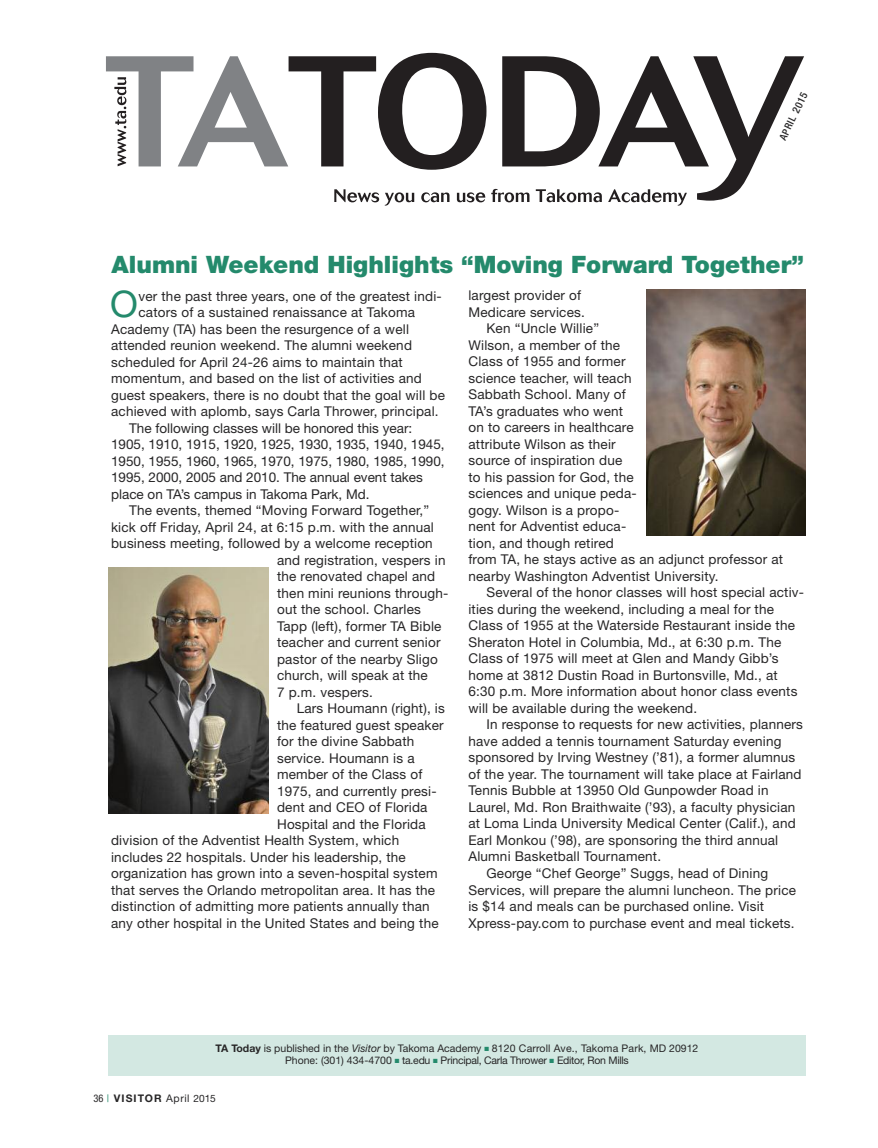
<style>
.page{position:relative;width:878px;height:1148px;background:#fff}
.page>*{position:absolute;margin:0;border:0;box-sizing:border-box;transform-origin:0 0}
.t1{font:36.6px "Helvetica Neue";color:#248a6c}
.t2{font:900 24px "Helvetica Neue";color:#248a6c}
.t3{font:13.5px "Helvetica Neue";letter-spacing:.015em;color:#272627}
.t4{font:10.5px/12px "Helvetica Neue";color:#272627;text-align:center}
.t5{font:700 10.5px "Helvetica Neue";letter-spacing:.1em;color:#272627}
.t6{font:500 condensed 10.05px "Helvetica Neue";color:#272627}
.s1{font-size:10.5px}
.s2{font-weight:700}
.s3{font-style:italic}
.s4{color:#248a6c}
.s5{font-weight:400;font-stretch:condensed}
.s6{font-weight:400;font-stretch:condensed;color:#248a6c}
.s7{font-weight:400}
.s8{font-weight:400;font-size:10.2px}
</style>
<div class="page">
<div style="left:108px;top:1035px;width:697px;height:40px;background:#d3e8e2"></div>
<img style="left:108px;top:567px;width:160px;height:246px">
<img style="left:646px;top:290px;width:160px;height:245px">
<svg style="left:106px;top:53px;width:698px;height:153px"></svg>
<p class="t6" style="left:779px;top:138px;width:53px;rotate:-64deg">APRIL <span class="s1">2015</span></p>
<h2 class="t2" style="left:112px;top:256px;width:693px">Alumni Weekend Highlights “Moving Forward Together”</h2>
<h1 class="t1" style="left:110px;top:291px;width:29px">O</h1>
<p class="t3" style="left:138px;top:291px;width:305px">ver the past three years, one of the greatest indi-</p>
<p class="t3" style="left:468px;top:290px;width:114px">largest provider of</p>
<p class="t3" style="left:468px;top:307px;width:118px">Medicare services.</p>
<p class="t3" style="left:486px;top:323px;width:114px">Ken “Uncle Willie”</p>
<p class="t3" style="left:468px;top:340px;width:153px">Wilson, a member of the</p>
<p class="t3" style="left:468px;top:356px;width:159px">Class of 1955 and former</p>
<p class="t3" style="left:468px;top:373px;width:165px">science teacher, will teach</p>
<p class="t3" style="left:468px;top:389px;width:159px">Sabbath School. Many of</p>
<p class="t3" style="left:468px;top:406px;width:156px">TA’s graduates who went</p>
<p class="t3" style="left:468px;top:422px;width:167px">on to careers in healthcare</p>
<p class="t3" style="left:468px;top:439px;width:149px">attribute Wilson as their</p>
<p class="t3" style="left:468px;top:455px;width:155px">source of inspiration due</p>
<p class="t3" style="left:468px;top:472px;width:167px">to his passion for God, the</p>
<p class="t3" style="left:468px;top:488px;width:170px">sciences and unique peda-</p>
<p class="t3" style="left:468px;top:505px;width:152px">gogy. Wilson is a propo-</p>
<p class="t3" style="left:468px;top:521px;width:159px">nent for Adventist educa-</p>
<p class="t3" style="left:468px;top:538px;width:147px">tion, and though retired</p>
<p class="t3" style="left:468px;top:554px;width:316px">from TA, he stays active as an adjunct professor at</p>
<p class="t3" style="left:468px;top:571px;width:252px">nearby Washington Adventist University.</p>
<p class="t3" style="left:486px;top:587px;width:319px">Several of the honor classes will host special activ-</p>
<p class="t3" style="left:468px;top:604px;width:307px">ities during the weekend, including a meal for the</p>
<p class="t3" style="left:468px;top:620px;width:328px">Class of 1955 at the Waterside Restaurant inside the</p>
<p class="t3" style="left:468px;top:637px;width:314px">Sheraton Hotel in Columbia, Md., at 6:30 p.m. The</p>
<p class="t3" style="left:468px;top:653px;width:312px">Class of 1975 will meet at Glen and Mandy Gibb’s</p>
<p class="t3" style="left:468px;top:670px;width:311px">home at 3812 Dustin Road in Burtonsville, Md., at</p>
<p class="t3" style="left:468px;top:686px;width:330px">6:30 p.m. More information about honor class events</p>
<p class="t3" style="left:468px;top:703px;width:230px">will be available during the weekend.</p>
<p class="t3" style="left:486px;top:719px;width:318px">In response to requests for new activities, planners</p>
<p class="t3" style="left:468px;top:736px;width:314px">have added a tennis tournament Saturday evening</p>
<p class="t3" style="left:468px;top:752px;width:328px">sponsored by Irving Westney (’81), a former alumnus</p>
<p class="t3" style="left:468px;top:769px;width:334px">of the year. The tournament will take place at Fairland</p>
<p class="t3" style="left:468px;top:785px;width:301px">Tennis Bubble at 13950 Old Gunpowder Road in</p>
<p class="t3" style="left:468px;top:802px;width:328px">Laurel, Md. Ron Braithwaite (’93), a faculty physician</p>
<p class="t3" style="left:468px;top:818px;width:329px">at Loma Linda University Medical Center (Calif.), and</p>
<p class="t3" style="left:468px;top:835px;width:311px">Earl Monkou (’98), are sponsoring the third annual</p>
<p class="t3" style="left:468px;top:851px;width:194px">Alumni Basketball Tournament.</p>
<p class="t3" style="left:486px;top:868px;width:283px">George “Chef George” Suggs, head of Dining</p>
<p class="t3" style="left:468px;top:884px;width:329px">Services, will prepare the alumni luncheon. The price</p>
<p class="t3" style="left:468px;top:901px;width:297px">is $14 and meals can be purchased online. Visit</p>
<p class="t3" style="left:468px;top:917px;width:328px">Xpress-pay.com to purchase event and meal tickets.</p>
<p class="t3" style="left:138px;top:307px;width:278px">cators of a sustained renaissance at Takoma</p>
<p class="t3" style="left:111px;top:324px;width:299px">Academy (TA) has been the resurgence of a well</p>
<p class="t3" style="left:111px;top:340px;width:302px">attended reunion weekend. The alumni weekend</p>
<p class="t3" style="left:111px;top:357px;width:293px">scheduled for April 24-26 aims to maintain that</p>
<p class="t3" style="left:111px;top:373px;width:312px">momentum, and based on the list of activities and</p>
<p class="t3" style="left:111px;top:390px;width:335px">guest speakers, there is no doubt that the goal will be</p>
<p class="t3" style="left:111px;top:406px;width:329px">achieved with aplomb, says Carla Thrower, principal.</p>
<p class="t3" style="left:129px;top:423px;width:285px">The following classes will be honored this year:</p>
<p class="t3" style="left:111px;top:439px;width:335px">1905, 1910, 1915, 1920, 1925, 1930, 1935, 1940, 1945,</p>
<p class="t3" style="left:111px;top:456px;width:335px">1950, 1955, 1960, 1965, 1970, 1975, 1980, 1985, 1990,</p>
<p class="t3" style="left:111px;top:472px;width:313px">1995, 2000, 2005 and 2010. The annual event takes</p>
<p class="t3" style="left:111px;top:489px;width:260px">place on TA’s campus in Takoma Park, Md.</p>
<p class="t3" style="left:129px;top:505px;width:301px">The events, themed “Moving Forward Together,”</p>
<p class="t3" style="left:111px;top:522px;width:324px">kick off Friday, April 24, at 6:15 p.m. with the annual</p>
<p class="t3" style="left:111px;top:538px;width:323px">business meeting, followed by a welcome reception</p>
<p class="t3" style="left:277px;top:555px;width:170px">and registration, vespers in</p>
<p class="t3" style="left:277px;top:571px;width:160px">the renovated chapel and</p>
<p class="t3" style="left:277px;top:588px;width:173px">then mini reunions through-</p>
<p class="t3" style="left:277px;top:604px;width:145px">out the school. Charles</p>
<p class="t3" style="left:277px;top:621px;width:166px">Tapp (left), former TA Bible</p>
<p class="t3" style="left:277px;top:637px;width:165px">teacher and current senior</p>
<p class="t3" style="left:277px;top:654px;width:162px">pastor of the nearby Sligo</p>
<p class="t3" style="left:277px;top:670px;width:152px">church, will speak at the</p>
<p class="t3" style="left:277px;top:687px;width:97px">7 p.m. vespers.</p>
<p class="t3" style="left:297px;top:703px;width:150px">Lars Houmann (right), is</p>
<p class="t3" style="left:277px;top:720px;width:168px">the featured guest speaker</p>
<p class="t3" style="left:277px;top:736px;width:139px">for the divine Sabbath</p>
<p class="t3" style="left:277px;top:753px;width:139px">service. Houmann is a</p>
<p class="t3" style="left:277px;top:769px;width:147px">member of the Class of</p>
<p class="t3" style="left:277px;top:786px;width:161px">1975, and currently presi-</p>
<p class="t3" style="left:277px;top:802px;width:152px">dent and CEO of Florida</p>
<p class="t3" style="left:277px;top:819px;width:150px">Hospital and the Florida</p>
<p class="t3" style="left:111px;top:835px;width:289px">division of the Adventist Health System, which</p>
<p class="t3" style="left:111px;top:852px;width:296px">includes 22 hospitals. Under his leadership, the</p>
<p class="t3" style="left:111px;top:868px;width:328px">organization has grown into a seven-hospital system</p>
<p class="t3" style="left:111px;top:885px;width:325px">that serves the Orlando metropolitan area. It has the</p>
<p class="t3" style="left:111px;top:901px;width:320px">distinction of admitting more patients annually than</p>
<p class="t3" style="left:111px;top:918px;width:329px">any other hospital in the United States and being the</p>
<p class="t4" style="left:215px;top:1043px;width:484px"><span class="s2">TA Today</span> is published in the <span class="s3">Visitor</span> by Takoma Academy <span class="s4">■</span> 8120 Carroll Ave., Takoma Park, MD 20912<br>Phone: (301) 434-4700 <span class="s4">■</span> ta.edu <span class="s4">■</span> Principal, Carla Thrower <span class="s4">■</span> Editor, Ron Mills</p>
<p class="t5" style="left:93px;top:1094px;width:124px"><span class="s5">36</span> <span class="s6">|</span> VISITOR <span class="s7">April</span> <span class="s8">2015</span></p>
</div>
